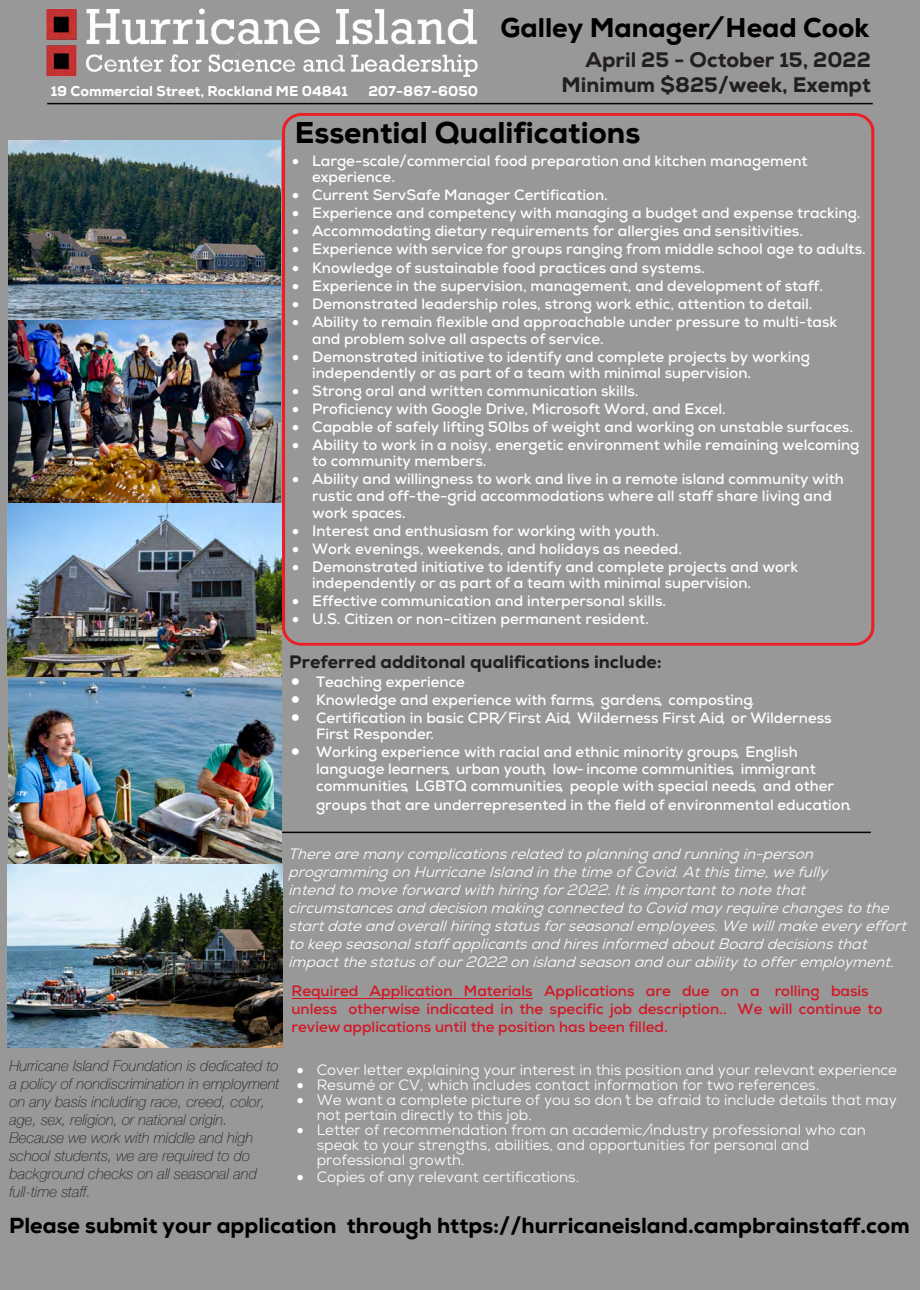
<style>
.page{position:relative;width:920px;height:1290px;background:#989898}
.page>*{position:absolute;margin:0;border:0;box-sizing:border-box;transform-origin:0 0}
.t1{font:800 30px "Nexa";color:#000}
.t2{font:800 27px "Nexa";color:#000}
.t3{font:800 21.75px "Nexa";color:#000}
.t4{font:800 21px/25.2px "Nexa";color:#231f20;text-align:right}
.t5{font:800 18px "Nexa";color:#231f20}
.t6{font:700 15px/16px "Nexa";color:#fff}
.t7{font:italic 15px/18px "Nexa";color:#fff}
.t8{font:15px/15px "Nexa";color:#fff}
.t9{font:italic 100 15px/18px "Helvetica Neue";color:#231f20}
.t10{font:700 15px/18px "Nexa";color:#d31624}
.t11{font:800 14.25px "Nexa";color:#fff}
.s1{font-style:italic}
</style>
<div class="page">
<div style="left:282px;top:113px;width:592px;height:533px;border:3px solid #ee1d23;border-radius:17px"></div>
<hr style="left:47px;top:103px;width:826px;height:1px;background:#040503">
<hr style="left:282px;top:832px;width:589px;height:1px;background:#040503">
<img style="left:46px;top:8px;width:432px;height:69px">
<hr style="left:292px;top:998px;width:240px;height:1px;background:#d31624">
<img style="left:7px;top:141px;width:274px;height:723px">
<img style="left:7px;top:864px;width:276px;height:184px">
<h2 class="t2" style="left:500px;top:11px;width:370px">Galley Manager<span class="s1">/</span>Head Cook</h2>
<h3 class="t4" style="left:562px;top:47px;width:311px">April 25 - October 15, 2022<br>Minimum $825/week, Exempt</h3>
<h1 class="t1" style="left:295px;top:114px;width:347px">Essential Qualifications</h1>
<p class="t11" style="left:51px;top:82px;width:299px">19 Commercial Street, Rockland ME 04841</p>
<p class="t11" style="left:368px;top:82px;width:111px">207-867-6050</p>
<p class="t6" style="left:312px;top:153px;width:497px;text-indent:-20px">• Large-scale/commercial food preparation and kitchen management experience.</p>
<p class="t6" style="left:292px;top:187px;width:317px">• Current ServSafe Manager Certification.</p>
<p class="t6" style="left:292px;top:205px;width:570px">• Experience and competency with managing a budget and expense tracking.</p>
<p class="t6" style="left:292px;top:223px;width:512px">• Accommodating dietary requirements for allergies and sensitivities.</p>
<p class="t6" style="left:292px;top:241px;width:575px">• Experience with service for groups ranging from middle school age to adults.</p>
<p class="t6" style="left:292px;top:259px;width:414px">• Knowledge of sustainable food practices and systems.</p>
<p class="t6" style="left:292px;top:277px;width:532px">• Experience in the supervision, management, and development of staff.</p>
<p class="t6" style="left:292px;top:295px;width:522px">• Demonstrated leadership roles, strong work ethic, attention to detail.</p>
<p class="t6" style="left:312px;top:313px;width:527px;line-height:17px;text-indent:-20px">• Ability to remain flexible and approachable under pressure to multi-task and problem solve all aspects of service.</p>
<p class="t6" style="left:312px;top:348px;width:499px;text-indent:-20px">• Demonstrated initiative to identify and complete projects by working independently or as part of a team with minimal supervision.</p>
<p class="t6" style="left:292px;top:383px;width:348px">• Strong oral and written communication skills.</p>
<p class="t6" style="left:292px;top:401px;width:435px">• Proficiency with Google Drive, Microsoft Word, and Excel.</p>
<p class="t6" style="left:292px;top:419px;width:562px">• Capable of safely lifting 50lbs of weight and working on unstable surfaces.</p>
<p class="t6" style="left:312px;top:437px;width:549px;text-indent:-20px">• Ability to work in a noisy, energetic environment while remaining welcoming to community members.</p>
<p class="t6" style="left:312px;top:470px;width:533px;line-height:17px;text-indent:-20px">• Ability and willingness to work and live in a remote island community with rustic and off-the-grid accommodations where all staff share living and work spaces.</p>
<p class="t6" style="left:292px;top:523px;width:369px">• Interest and enthusiasm for working with youth.</p>
<p class="t6" style="left:292px;top:541px;width:391px">• Work evenings, weekends, and holidays as needed.</p>
<p class="t6" style="left:312px;top:559px;width:488px;text-indent:-20px">• Demonstrated initiative to identify and complete projects and work independently or as part of a team with minimal supervision.</p>
<p class="t6" style="left:292px;top:593px;width:375px">• Effective communication and interpersonal skills.</p>
<p class="t6" style="left:292px;top:611px;width:358px">• U.S. Citizen or non-citizen permanent resident.</p>
<p class="t5" style="left:289px;top:650px;width:374px">Preferred additonal qualifications include:</p>
<p class="t6" style="left:291px;top:673px;width:175px">• Teaching experience</p>
<p class="t6" style="left:291px;top:691px;width:469px">• Knowledge and experience with farms<span class="s1">,</span> gardens<span class="s1">,</span> composting<span class="s1">.</span></p>
<p class="t6" style="left:316px;top:709px;width:517px;text-indent:-25px">• Certification in basic CPR<span class="s1">/</span>First Aid<span class="s1">,</span> Wilderness First Aid<span class="s1">,</span> or Wilderness<br>First Responder<span class="s1">.</span></p>
<p class="t6" style="left:316px;top:743px;width:542px;line-height:17.7px;text-indent:-25px">• Working experience with racial and ethnic minority groups<span class="s1">,</span> English language learners<span class="s1">,</span> urban youth<span class="s1">,</span> low<span class="s1">-</span>income communities<span class="s1">,</span> immigrant communities<span class="s1">,</span> LGBTQ communities<span class="s1">,</span> people with special needs<span class="s1">,</span> and other groups that are underrepresented in the field of environmental education<span class="s1">.</span></p>
<p class="t7" style="left:288px;top:844px;width:625px">Therearemanycomplicationsrelatedtoplanningandrunningin-person programmingonHurricaneIslandinthetimeofCovid.Atthistime,wefully intendtomoveforwardwithhiringfor2022.Itisimportanttonotethat circumstancesanddecisionmakingconnectedtoCovidmayrequirechangestothe startdateandoverallhiringstatusforseasonalemployees.Wewillmakeeveryeffort tokeepseasonalstaffapplicantsandhiresinformedaboutBoarddecisionsthat impactthestatusofour2022 onislandseasonandourabilitytoofferemployment.</p>
<p class="t10" style="left:291px;top:981px;width:592px">Required Application Materials Applications are due on a rolling basis unless otherwise indicated in the specific job description<span class="s1">..</span> We will continue to review applications until the position has been filled<span class="s1">.</span></p>
<p class="t9" style="left:9px;top:1056px;width:272px">Hurricane Island Foundation is dedicated to a policy of nondiscrimination in employment on any basis including race, creed, color, age, sex, religion, or national origin.<br>Because we work with middle and high school students, we are required to do background checks on all seasonal and full-time staff.</p>
<p class="t8" style="left:297px;top:1062px;width:602px">• Cover letter explaining your interest in this position and your relevant experience</p>
<p class="t8" style="left:297px;top:1077px;width:529px">• Resumé or CV<span class="s1">,</span>which includes contact information for two references<span class="s1">.</span></p>
<p class="t8" style="left:317px;top:1092px;width:582px;text-indent:-20px">• We want a complete picture of you so don<span class="s1">’</span>t be afraid to include details that may not pertain directly to this job<span class="s1">.</span></p>
<p class="t8" style="left:317px;top:1122px;width:551px;text-indent:-20px">• Letter of recommendation from an academic<span class="s1">/</span>industry professional who can speak to your strengths<span class="s1">,</span>abilities<span class="s1">,</span>and opportunities for personal and professional growth<span class="s1">.</span></p>
<p class="t8" style="left:297px;top:1169px;width:289px">• Copies of any relevant certifications<span class="s1">.</span></p>
<h3 class="t3" style="left:9px;top:1211px;width:902px">Please submit your application through https://hurricaneisland.campbrainstaff.com</h3>
</div>
